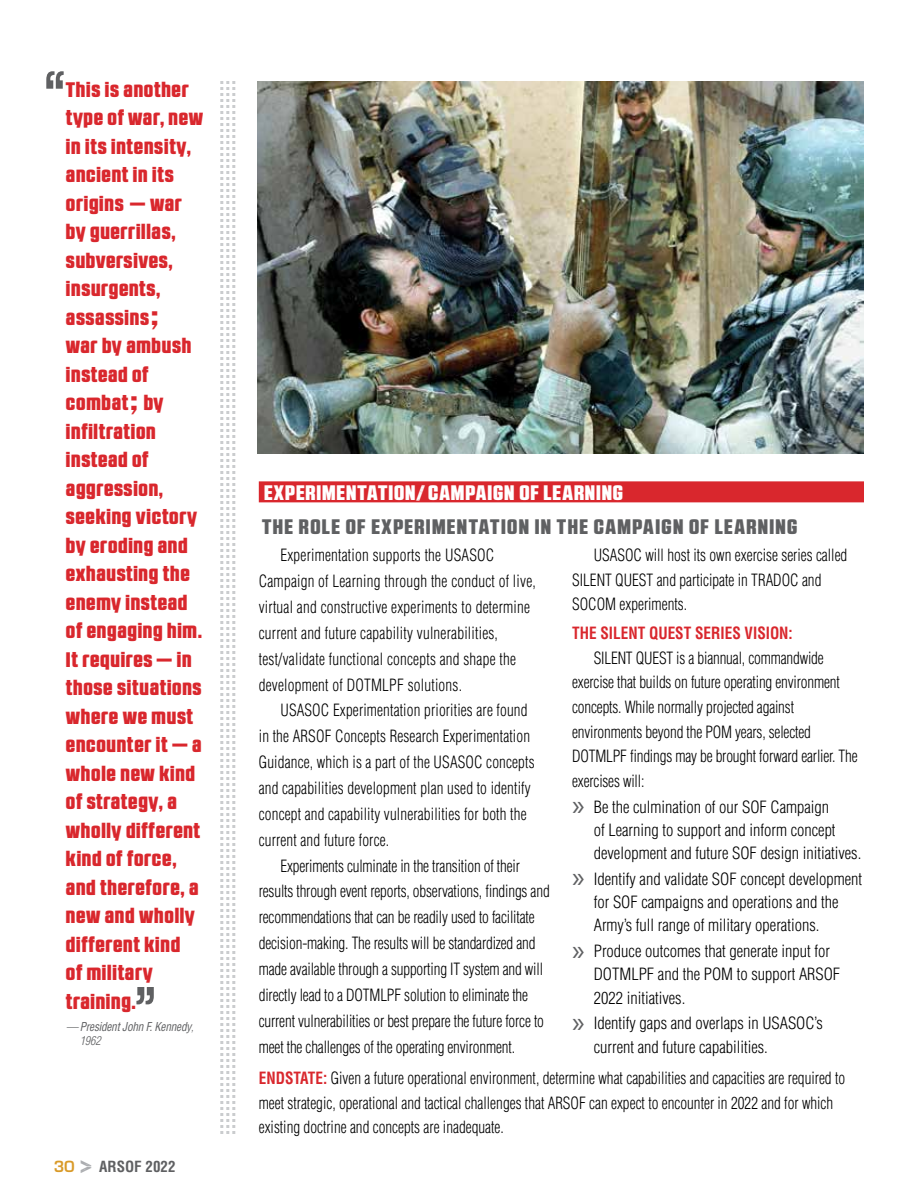
<style>
.page{position:relative;width:918px;height:1188px;background:#fff}
.page>*{position:absolute;margin:0;border:0;box-sizing:border-box;transform-origin:0 0}
.t1{font:21px/28.5px "RB No 2.1 a Black DEMO";letter-spacing:.03em;color:#d9272d;scale:1.1 1}
.t2{font:21px/34.3px "RB No 2.1 a Black DEMO";letter-spacing:.055em;color:#5f6062;scale:1.1 1}
.t3{font:300 condensed 16.5px/25.8px "Helvetica LT Std";color:#000;scale:.92 1}
.t4{font:300 condensed 16.5px/23.1px "Helvetica LT Std";color:#000}
.t5{font:700 condensed 16.5px "Helvetica LT Std";color:#d9272d;scale:.92 1}
.t6{font:700 condensed 15px "Helvetica LT Std";color:#5f6062}
.t7{font:italic condensed 12px/14.4px "Helvetica LT Std";letter-spacing:-.02em;color:#5f6062;scale:.94 1}
.s1{font-family:"ITC Franklin Gothic Std";font-weight:600;font-size:27px}
.s2{font-weight:300}
.s3{font-family:"Eurostile LT Std";font-weight:600;font-stretch:normal;color:#d99a28}
.s4{font-family:"Captureit";font-weight:400;font-stretch:normal;font-size:27px;color:#aaacaf}
.s5{color:#fff}
.s6{font-family:"Captureit";color:#fff}
.s7{font-family:"Myriad Pro";font-weight:400;font-stretch:normal;font-size:30px;color:#5f6062}
.s8{font-weight:700;color:#d9272d}
</style>
<div class="page">
<svg style="left:220px;top:81px;width:15px;height:1053px"></svg>
<div style="left:259px;top:481px;width:605px;height:21px;background:#d9272d"></div>
<svg style="left:46px;top:71px;width:18px;height:18px"></svg>
<svg style="left:136px;top:987px;width:18px;height:17px"></svg>
<img style="left:257px;top:81px;width:607px;height:373px">
<p class="t1" style="left:66px;top:76px;width:126px">This is another type of war, new in its intensity, ancient in its origins <span class="s1">—</span> war by guerrillas, subversives, insurgents, assassins<span class="s1">;<br></span>war by ambush instead of combat<span class="s1">;</span> by infiltration instead of aggression, seeking victory by eroding and exhausting the enemy instead of engaging him.<br>It requires <span class="s1">—</span> in those situations where we must encounter it <span class="s1">—</span> a whole new kind of strategy, a wholly different kind of force, and therefore, a new and wholly different kind<br>of military training.</p>
<p class="t7" style="left:80px;top:1019px;width:123px;text-indent:-14px"><span class="s2">—</span>President John F. Kennedy<span class="s2">,<br>1962</span></p>
<p class="t6" style="left:54px;top:1157px;width:123px"><span class="s3">30</span> <span class="s4">&gt;</span> ARSOF 2022</p>
<p class="t2" style="left:262px;top:476px;width:488px"><span class="s5">Experimentation</span><span class="s6">/</span><span class="s5">Campaign of Learning<br></span>The Role of Experimentation in the Campaign of Learning</p>
<p class="t3" style="left:259px;top:542px;width:303px;text-indent:22px">Experimentation supports the USASOC Campaign of Learning through the conduct of live, virtual and constructive experiments to determine current and future capability vulnerabilities, test/validate functional concepts and shape the development of DOTMLPF solutions.</p>
<p class="t3" style="left:259px;top:697px;width:301px;text-indent:22px">USASOC Experimentation priorities are found in the ARSOF Concepts Research Experimentation Guidance, which is a part of the USASOC concepts and capabilities development plan used to identify concept and capability vulnerabilities for both the current and future force.</p>
<p class="t3" style="left:259px;top:853px;width:318px;text-indent:22px">Experiments culminate in the transition of their results through event reports, observations, findings and recommendations that can be readily used to facilitate decision-making. The results will be standardized and made available through a supporting IT system and will directly lead to a DOTMLPF solution to eliminate the current vulnerabilities or best prepare the future force to meet the challenges of the operating environment.</p>
<p class="t3" style="left:572px;top:543px;width:301px;line-height:24.6px;text-indent:22px">USASOC will host its own exercise series called<br>SILENT QUEST and participate in TRADOC and<br>SOCOM experiments.</p>
<p class="t5" style="left:572px;top:623px;width:152px">THE SILENT QUEST SERIES</p>
<p class="t5" style="left:745px;top:623px;width:9px">VISION</p>
<p class="t5" style="left:789px;top:623px;width:6px">:</p>
<p class="t3" style="left:572px;top:645px;width:312px;line-height:24.9px;text-indent:22px">SILENT QUEST is a biannual, commandwide exercise that builds on future operating environment concepts. While normally projected against environments beyond the POM years, selected DOTMLPF findings may be brought forward earlier. The exercises will:<br><span class="s7">»</span> Be the culmination of our SOF Campaign</p>
<p class="t4" style="left:594px;top:818px;width:269px">of Learning to support and inform concept development and future SOF design initiatives.</p>
<p class="t4" style="left:594px;top:867px;width:270px;text-indent:-22px"><span class="s7">»</span> Identify and validate SOF concept development for SOF campaigns and operations and the<br>Army’s full range of military operations.</p>
<p class="t4" style="left:594px;top:940px;width:248px;text-indent:-22px"><span class="s7">»</span> Produce outcomes that generate input for<br>DOTMLPF and the POM to support ARSOF<br>2022 initiatives.</p>
<p class="t4" style="left:594px;top:1012px;width:230px;text-indent:-22px"><span class="s7">»</span> Identify gaps and overlaps in USASOC’s current and future capabilities.</p>
<p class="t3" style="left:259px;top:1066px;width:639px;line-height:24.6px"><span class="s8">ENDSTATE:</span> Given a future operational environment, determine what capabilities and capacities are required to meet strategic, operational and tactical challenges that ARSOF can expect to encounter in 2022 and for which existing doctrine and concepts are inadequate.</p>
</div>
